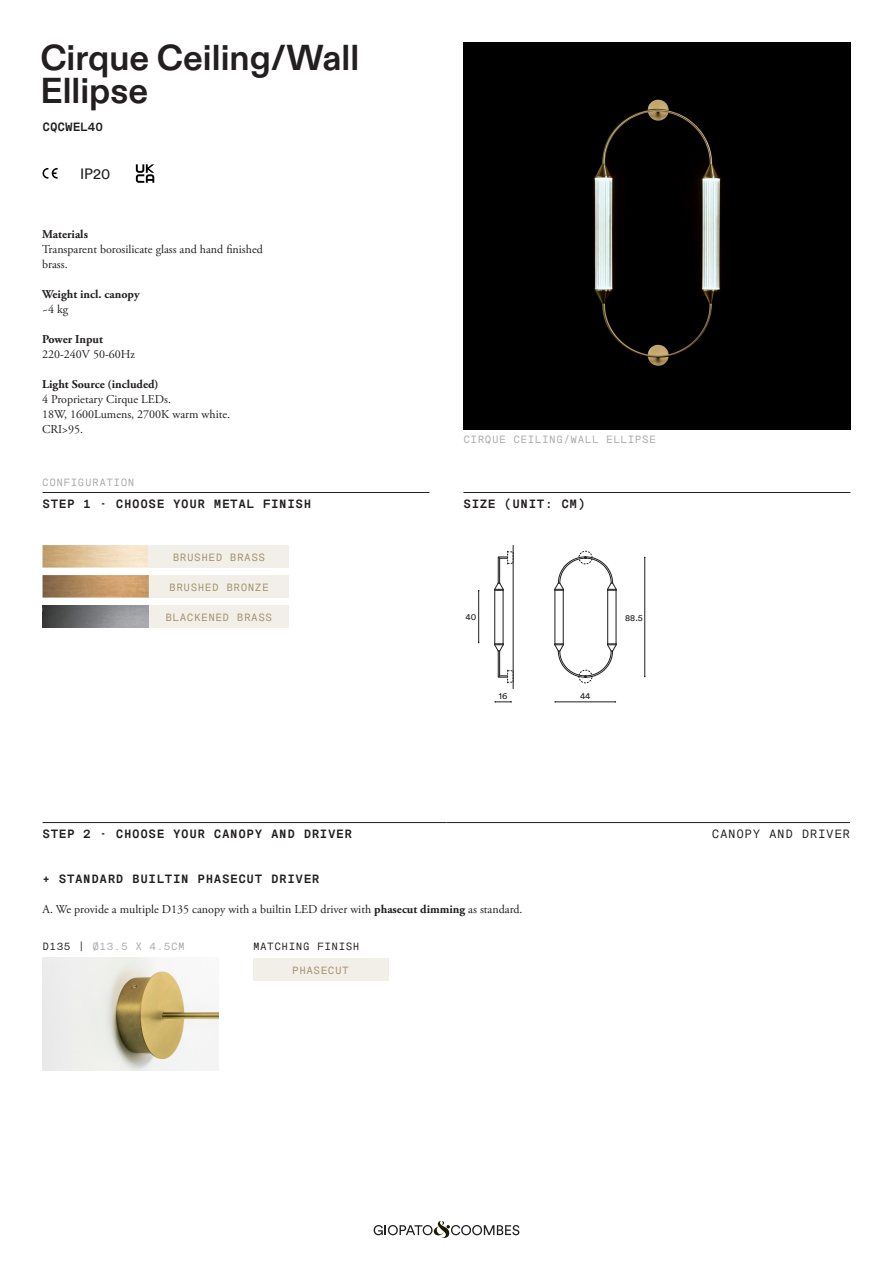
<style>
.page{position:relative;width:893px;height:1263px;background:#fff}
.page>*{position:absolute;margin:0;border:0;box-sizing:border-box;transform-origin:0 0}
._0_Titolo{font:700 36px/33px "ABC Diatype";color:#231f20}
.t1{font:15px "Circular TT";color:#231f20}
._1_testo{font:12px/15px "Adobe Garamond Pro";color:#231f20}
._2_Messina_Titoletti___Filetto{font:700 12px "Messina Sans Mono";letter-spacing:.05em;color:#231f20}
._1_testo_Bold{font:700 12px "Adobe Garamond Pro";color:#231f20}
._2_Messina_Titoletti_no_Filetto{font:700 12px "Messina Sans Mono";letter-spacing:.05em;color:#231f20}
._2_Messina_Titoletti___Filetto_-_DX{font:12px "Messina Sans Mono";letter-spacing:.05em;color:#231f20}
._2_Messina_-_Codice_commerciale{font:700 12px "Messina Sans Mono";color:#231f20}
._2_1_Messina_Piccolo_TASTI{font:10.5px "Messina Sans Mono";letter-spacing:.05em;color:#a1906c}
._2_1_Messina_Piccolo{font:10.5px "Messina Sans Mono";letter-spacing:.05em;color:#a8a9ad}
._2_1_Messina_Piccolo_sopra_immagini{font:10.5px "Messina Sans Mono";letter-spacing:.05em;color:#a8a9ad}
._2_1_Messina_Piccolo_sopra_immagini-2{font:10.5px "Messina Sans Mono";letter-spacing:.05em;color:#231f20}
.t2{font:9px "Circular TT";color:#231f20}
.s1{font-weight:700}
.s2{color:#231f20}
</style>
<div class="page">
<svg style="left:374px;top:1221px;width:145px;height:17px"></svg>
<div style="left:463px;top:43px;width:387px;height:386px;background:#000"></div>
<svg style="left:136px;top:164px;width:18px;height:19px"></svg>
<svg style="left:43px;top:168px;width:15px;height:11px"></svg>
<hr style="left:463px;top:492px;width:387px;height:1px;background:#231f20">
<img style="left:43px;top:545px;width:106px;height:23px">
<img style="left:43px;top:605px;width:106px;height:23px">
<div style="left:149px;top:545px;width:140px;height:23px;background:#f1efe8"></div>
<div style="left:149px;top:605px;width:140px;height:23px;background:#f1efe8"></div>
<div style="left:149px;top:575px;width:140px;height:23px;background:#f1efe8"></div>
<img style="left:43px;top:575px;width:106px;height:23px">
<hr style="left:43px;top:492px;width:386px;height:1px;background:#231f20">
<hr style="left:478px;top:591px;width:1px;height:51px;background:#231f20">
<hr style="left:644px;top:557px;width:1px;height:119px;background:#231f20">
<hr style="left:555px;top:702px;width:60px;height:1px;background:#231f20">
<svg style="left:494px;top:701px;width:18px;height:2px"></svg>
<hr style="left:503px;top:590px;width:1px;height:54px;background:#231f20">
<hr style="left:494px;top:590px;width:1px;height:54px;background:#231f20">
<svg style="left:494px;top:643px;width:14px;height:40px"></svg>
<svg style="left:494px;top:551px;width:14px;height:40px"></svg>
<hr style="left:513px;top:545px;width:1px;height:144px;background:#231f20">
<hr style="left:555px;top:590px;width:1px;height:54px;background:#231f20">
<hr style="left:563px;top:590px;width:1px;height:54px;background:#231f20">
<hr style="left:607px;top:590px;width:1px;height:54px;background:#231f20">
<hr style="left:616px;top:590px;width:1px;height:54px;background:#231f20">
<svg style="left:554px;top:644px;width:63px;height:39px"></svg>
<svg style="left:554px;top:551px;width:63px;height:40px"></svg>
<div style="left:253px;top:958px;width:135px;height:22px;background:#f1efe8"></div>
<hr style="left:43px;top:822px;width:403px;height:1px;background:#231f20">
<hr style="left:446px;top:822px;width:404px;height:1px;background:#231f20">
<img style="left:43px;top:958px;width:176px;height:112px">
<p class="_0_Titolo" style="left:40px;top:43px;width:320px">Cirque Ceiling/Wall<br>Ellipse</p>
<p class="_2_Messina_-_Codice_commerciale" style="left:43px;top:118px;width:62px">CQCWEL40</p>
<p class="t1" style="left:80px;top:165px;width:32px">IP20</p>
<p class="_1_testo_Bold" style="left:42px;top:227px;width:47px">Materials</p>
<p class="_1_testo" style="left:42px;top:242px;width:222px">Transparent borosilicate glass and hand finished brass.</p>
<p class="_1_testo_Bold" style="left:42px;top:287px;width:99px">Weight incl. canopy</p>
<p class="_1_testo" style="left:42px;top:302px;width:28px">~4 kg</p>
<p class="_1_testo_Bold" style="left:42px;top:332px;width:62px">Power Input</p>
<p class="_1_testo" style="left:42px;top:347px;width:94px">220-240V 50-60Hz</p>
<p class="_1_testo_Bold" style="left:42px;top:377px;width:118px">Light Source (included)</p>
<p class="_1_testo" style="left:42px;top:392px;width:130px">4 Proprietary Cirque LEDs.</p>
<p class="_1_testo" style="left:42px;top:407px;width:190px">18W, 1600Lumens, 2700K warm white.</p>
<p class="_1_testo" style="left:42px;top:422px;width:43px">CRI&gt;95.</p>
<p class="_2_1_Messina_Piccolo" style="left:42px;top:475px;width:94px">CONFIGURATION</p>
<p class="_2_Messina_Titoletti___Filetto" style="left:43px;top:495px;width:270px">STEP 1 - CHOOSE YOUR METAL FINISH</p>
<p class="_2_1_Messina_Piccolo_TASTI" style="left:173px;top:550px;width:94px">BRUSHED BRASS</p>
<p class="_2_1_Messina_Piccolo_TASTI" style="left:169px;top:580px;width:101px">BRUSHED BRONZE</p>
<p class="_2_1_Messina_Piccolo_TASTI" style="left:166px;top:610px;width:108px">BLACKENED BRASS</p>
<p class="_2_1_Messina_Piccolo" style="left:463px;top:432px;width:194px">CIRQUE CEILING/WALL ELLIPSE</p>
<p class="_2_Messina_Titoletti___Filetto" style="left:463px;top:495px;width:123px">SIZE (UNIT: CM)</p>
<p class="t2" style="left:466px;top:612px;width:12px">40</p>
<p class="t2" style="left:625px;top:612px;width:19px">88.5</p>
<p class="t2" style="left:499px;top:690px;width:10px">16</p>
<p class="t2" style="left:580px;top:690px;width:12px">44</p>
<p class="_2_Messina_Titoletti___Filetto" style="left:43px;top:825px;width:311px">STEP 2 - CHOOSE YOUR CANOPY AND DRIVER</p>
<p class="_2_Messina_Titoletti___Filetto_-_DX" style="left:712px;top:825px;width:140px">CANOPY AND DRIVER</p>
<p class="_2_Messina_Titoletti_no_Filetto" style="left:43px;top:870px;width:278px">+ STANDARD BUILTIN PHASECUT DRIVER</p>
<p class="_1_testo" style="left:43px;top:902px;width:482px">A. We provide a multiple D135 canopy with a builtin LED driver with <span class="s1">phasecut dimming</span> as standard.</p>
<p class="_2_1_Messina_Piccolo_sopra_immagini" style="left:43px;top:939px;width:144px"><span class="s2">D135 |</span> Ø13.5 X 4.5CM</p>
<p class="_2_1_Messina_Piccolo_sopra_immagini-2" style="left:253px;top:939px;width:108px">MATCHING FINISH</p>
<p class="_2_1_Messina_Piccolo_TASTI" style="left:292px;top:963px;width:58px">PHASECUT</p>
</div>
